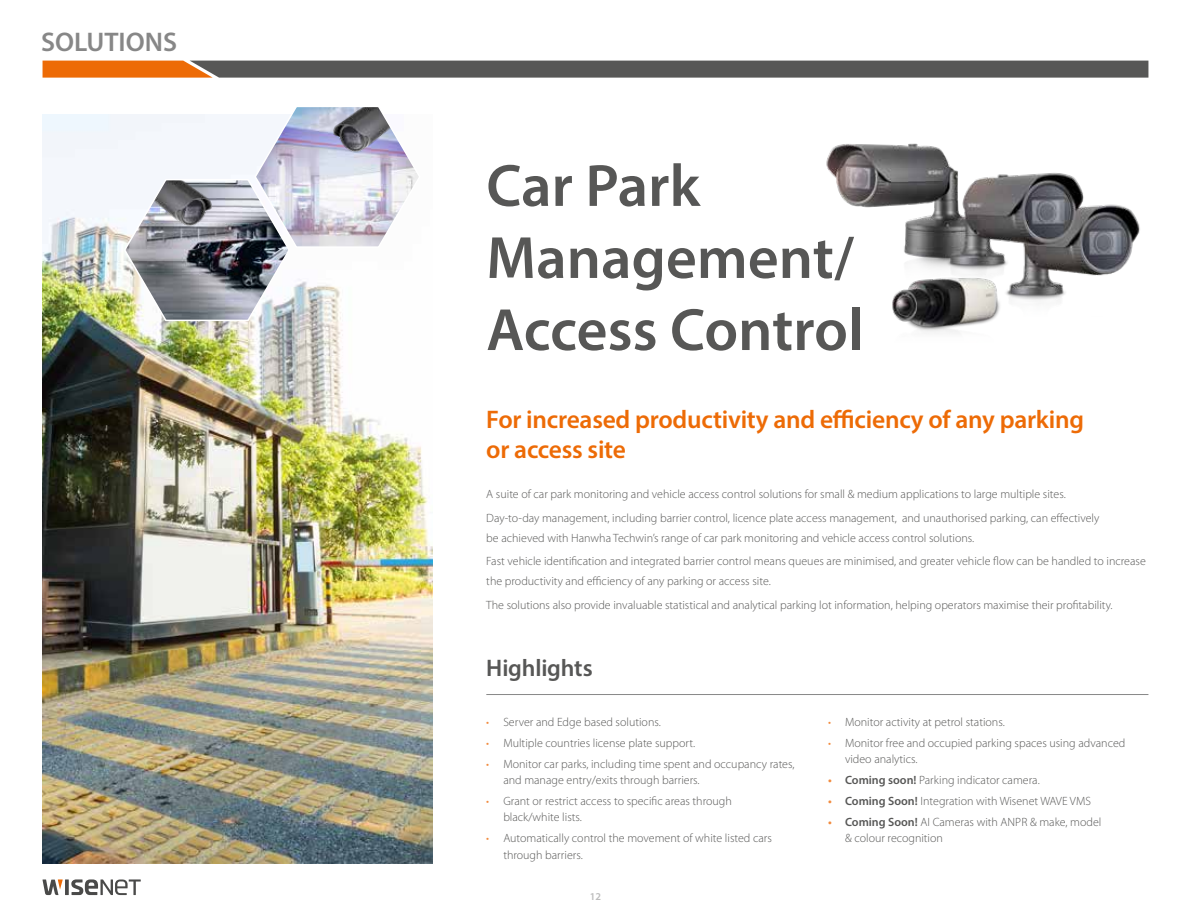
<style>
.page{position:relative;width:1191px;height:915px;background:#fff}
.page>*{position:absolute;margin:0;border:0;box-sizing:border-box;transform-origin:0 0}
.t1{font:600 60px/72px "Myriad Pro";color:#575756}
.t2{font:600 27px "Myriad Pro";color:#878787}
.t3{font:600 25.5px/30px "Myriad Pro";letter-spacing:-.01em;color:#ed6b06}
.t4{font:600 24px "Myriad Pro";letter-spacing:-.01em;color:#575756}
.t5{font:300 12px/16.5px "Myriad Pro";color:#575756}
.t6{font:600 10.5px "Myriad Pro";color:#bcbcbc}
.s1{color:#f28b3e}
.s2{font-weight:600;color:#f28b3e}
.s3{font-weight:600}
</style>
<div class="page">
<svg style="left:43px;top:61px;width:1105px;height:17px;background:#705e4f"></svg>
<svg style="left:65px;top:879px;width:4px;height:15px"></svg>
<svg style="left:71px;top:879px;width:70px;height:15px"></svg>
<svg style="left:43px;top:879px;width:20px;height:15px"></svg>
<img style="left:43px;top:115px;width:389px;height:748px">
<hr style="left:486px;top:694px;width:662px;height:1px;background:#878787">
<img style="left:123px;top:107px;width:298px;height:215px">
<img style="left:826px;top:143px;width:314px;height:190px">
<h2 class="t2" style="left:41px;top:25px;width:137px">SOLUTIONS</h2>
<h1 class="t1" style="left:486px;top:148px;width:378px">Car Park<br>Management/<br>Access Control</h1>
<h3 class="t3" style="left:486px;top:403px;width:599px">For increased productivity and efficiency of any parking or access site</h3>
<p class="t5" style="left:486px;top:482px;width:614px;line-height:23.7px">A suite of car park monitoring and vehicle access control solutions for small &amp; medium applications to large multiple sites.<br>Day-to-day management, including barrier control, licence plate access management, and unauthorised parking, can effectively</p>
<p class="t5" style="left:486px;top:525px;width:661px;line-height:23.7px">be achieved with Hanwha Techwin’s range of car park monitoring and vehicle access control solutions.<br>Fast vehicle identification and integrated barrier control means queues are minimised, and greater vehicle flow can be handled to increase</p>
<p class="t5" style="left:486px;top:568px;width:628px;line-height:23.7px">the productivity and efficiency of any parking or access site.<br>The solutions also provide invaluable statistical and analytical parking lot information, helping operators maximise their profitability.</p>
<h3 class="t4" style="left:486px;top:652px;width:108px">Highlights</h3>
<p class="t5" style="left:486px;top:713px;width:176px"><span class="s1">•</span> Server and Edge based solutions.</p>
<p class="t5" style="left:486px;top:734px;width:210px"><span class="s1">•</span> Multiple countries license plate support.</p>
<p class="t5" style="left:503px;top:755px;width:293px;text-indent:-17px"><span class="s1">•</span> Monitor car parks, including time spent and occupancy rates, and manage entry/exits through barriers.</p>
<p class="t5" style="left:503px;top:792px;width:230px;text-indent:-17px"><span class="s1">•</span> Grant or restrict access to specific areas through black/white lists.</p>
<p class="t5" style="left:503px;top:829px;width:270px;text-indent:-17px"><span class="s1">•</span> Automatically control the movement of white listed cars through barriers.</p>
<p class="t6" style="left:590px;top:889px;width:13px">12</p>
<p class="t5" style="left:828px;top:713px;width:178px"><span class="s1">•</span> Monitor activity at petrol stations.</p>
<p class="t5" style="left:845px;top:734px;width:282px;text-indent:-17px"><span class="s1">•</span> Monitor free and occupied parking spaces using advanced video analytics.</p>
<p class="t5" style="left:828px;top:771px;width:213px"><span class="s2">•</span> <span class="s3">Coming soon!</span> Parking indicator camera.</p>
<p class="t5" style="left:828px;top:792px;width:264px"><span class="s2">•</span> <span class="s3">Coming Soon!</span> Integration with Wisenet WAVE VMS</p>
<p class="t5" style="left:845px;top:813px;width:258px;text-indent:-17px"><span class="s2">•</span> <span class="s3">Coming Soon!</span> AI Cameras with ANPR &amp; make, model &amp; colour recognition</p>
</div>
